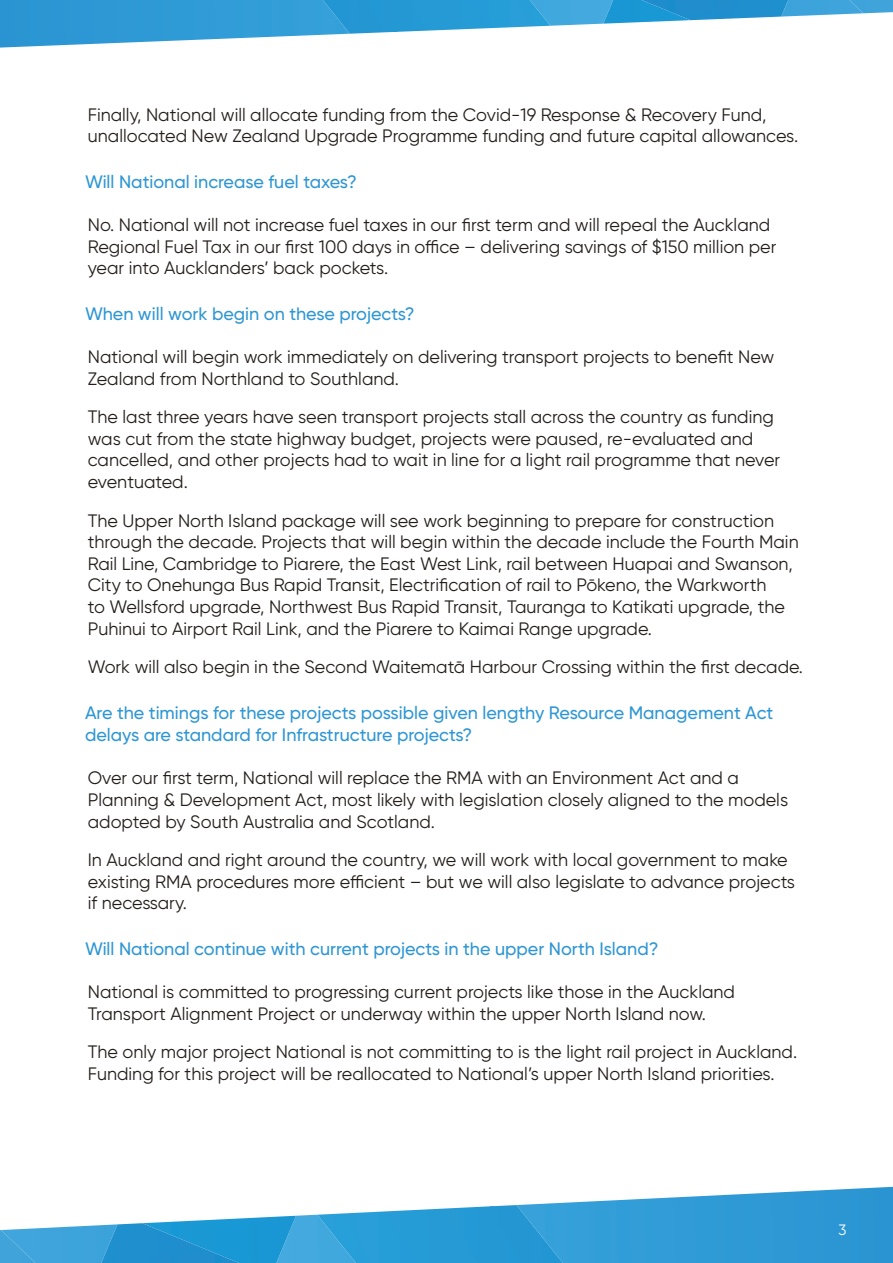
<style>
.page{position:relative;width:893px;height:1263px;background:#fff}
.page>*{position:absolute;margin:0;border:0;box-sizing:border-box;transform-origin:0 0}
.bullets{font:18px/21.6px "Gilroy";color:#241e1b}
.Policy_Title{font:500 18px/22.5px "Gilroy";color:#2e96d3}
.t1{font:15px "Gilroy";color:#fff}
</style>
<div class="page">
<svg style="left:0;top:0;width:863px;height:48px"></svg>
<img style="left:603px;top:0;width:87px;height:24px">
<img style="left:617px;top:0;width:185px;height:20px">
<img style="left:814px;top:0;width:79px;height:13px">
<svg style="left:292px;top:1195px;width:416px;height:68px"></svg>
<img style="left:490px;top:1205px;width:94px;height:58px">
<img style="left:317px;top:1206px;width:179px;height:57px">
<img style="left:708px;top:1186px;width:185px;height:77px">
<svg style="left:3px;top:1224px;width:314px;height:39px"></svg>
<img style="left:147px;top:1216px;width:149px;height:47px">
<img style="left:292px;top:1195px;width:82px;height:3px">
<img style="left:86px;top:1223px;width:185px;height:40px">
<div style="left:0;top:1230px;width:75px;height:33px;background:#3fa4db"></div>
<p class="bullets" style="left:88px;top:103px;width:712px">Finally, National will allocate funding from the Covid-19 Response &amp; Recovery Fund, unallocated New Zealand Upgrade Programme funding and future capital allowances.</p>
<p class="Policy_Title" style="left:85px;top:170px;width:273px">Will National increase fuel taxes?</p>
<p class="bullets" style="left:88px;top:214px;width:690px">No. National will not increase fuel taxes in our first term and will repeal the Auckland<br>Regional Fuel Tax in our first 100 days in office – delivering savings of $150 million per year into Aucklanders’ back pockets.</p>
<p class="Policy_Title" style="left:85px;top:302px;width:331px">When will work begin on these projects?</p>
<p class="bullets" style="left:88px;top:346px;width:688px">National will begin work immediately on delivering transport projects to benefit New<br>Zealand from Northland to Southland.</p>
<p class="bullets" style="left:88px;top:406px;width:694px">The last three years have seen transport projects stall across the country as funding was cut from the state highway budget, projects were paused, re-evaluated and cancelled, and other projects had to wait in line for a light rail programme that never eventuated.</p>
<p class="bullets" style="left:88px;top:509px;width:712px">The Upper North Island package will see work beginning to prepare for construction through the decade. Projects that will begin within the decade include the Fourth Main Rail Line, Cambridge to Piarere, the East West Link, rail between Huapai and Swanson, City to Onehunga Bus Rapid Transit, Electrification of rail to Pōkeno, the Warkworth<br>to Wellsford upgrade, Northwest Bus Rapid Transit, Tauranga to Katikati upgrade, the Puhinui to Airport Rail Link, and the Piarere to Kaimai Range upgrade.</p>
<p class="bullets" style="left:88px;top:656px;width:717px">Work will also begin in the Second Waitematā Harbour Crossing within the first decade.</p>
<p class="Policy_Title" style="left:85px;top:701px;width:690px">Are the timings for these projects possible given lengthy Resource Management Act delays are standard for Infrastructure projects?</p>
<p class="bullets" style="left:88px;top:767px;width:702px">Over our first term, National will replace the RMA with an Environment Act and a<br>Planning &amp; Development Act, most likely with legislation closely aligned to the models adopted by South Australia and Scotland.</p>
<p class="bullets" style="left:88px;top:849px;width:709px">In Auckland and right around the country, we will work with local government to make existing RMA procedures more efficient – but we will also legislate to advance projects if necessary.</p>
<p class="Policy_Title" style="left:85px;top:937px;width:575px">Will National continue with current projects in the upper North Island?</p>
<p class="bullets" style="left:88px;top:981px;width:649px">National is committed to progressing current projects like those in the Auckland<br>Transport Alignment Project or underway within the upper North Island now.</p>
<p class="bullets" style="left:88px;top:1041px;width:711px">The only major project National is not committing to is the light rail project in Auckland.<br>Funding for this project will be reallocated to National’s upper North Island priorities.</p>
<p class="t1" style="left:838px;top:1221px;width:9px">3</p>
</div>
